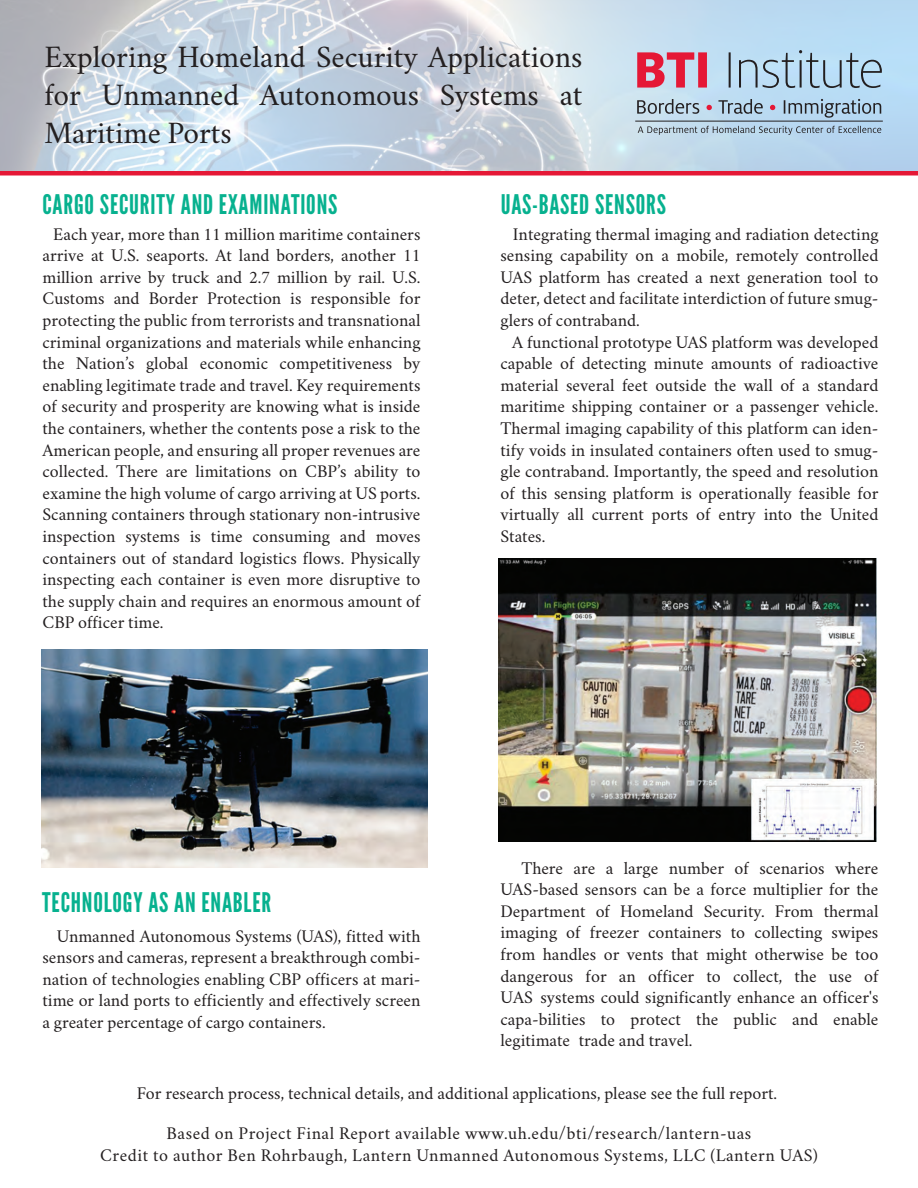
<style>
.page{position:relative;width:918px;height:1188px;background:#fff}
.page>*{position:absolute;margin:0;border:0;box-sizing:border-box;transform-origin:0 0}
.t1{font:31.5px/37.8px "Crimson";color:#231f20;text-align:justify}
.t2{font:27px "League Gothic";letter-spacing:.03em;color:#07b18f}
.t3{font:18px/21.6px "Crimson";color:#231f20;text-align:justify}
.t4{font:18px/21.6px "Crimson";letter-spacing:.03em;color:#231f20;text-align:center}
</style>
<div class="page">
<img style="left:0;top:0;width:918px;height:170px">
<svg style="left:638px;top:126px;width:243px;height:9px"></svg>
<svg style="left:784px;top:99px;width:97px;height:19px"></svg>
<svg style="left:770px;top:105px;width:5px;height:5px"></svg>
<svg style="left:718px;top:99px;width:45px;height:15px"></svg>
<svg style="left:707px;top:105px;width:5px;height:5px"></svg>
<svg style="left:637px;top:99px;width:62px;height:15px"></svg>
<svg style="left:729px;top:50px;width:153px;height:38px"></svg>
<svg style="left:637px;top:52px;width:70px;height:36px"></svg>
<hr style="left:635px;top:121px;width:248px;height:1px;background:#231f20">
<div style="left:0;top:171px;width:918px;height:5px;background:#e51836"></div>
<img style="left:42px;top:650px;width:386px;height:217px">
<img style="left:498px;top:558px;width:378px;height:284px">
<h1 class="t1" style="left:45px;top:34px;width:540px">Exploring Homeland Security Applications for Unmanned Autonomous Systems at Maritime Ports</h1>
<h2 class="t2" style="left:42px;top:188px;width:296px">CARGO SECURITY AND EXAMINATIONS</h2>
<p class="t3" style="left:43px;top:221px;width:380px;text-indent:11px">Each year, more than 11 million maritime containers arrive at U.S. seaports. At land borders, another 11 million arrive by truck and 2.7 million by rail. U.S.<br>Customs and Border Protection is responsible for protecting the public from terrorists and transnational criminal organizations and materials while enhancing the Nation’s global economic competitiveness by enabling legitimate trade and travel. Key requirements of security and prosperity are knowing what is inside the containers, whether the contents pose a risk to the American people, and ensuring all proper revenues are collected. There are limitations on CBP’s ability to examine the high volume of cargo arriving at US ports.<br>Scanning containers through stationary non-intrusive inspection systems is time consuming and moves containers out of standard logistics flows. Physically inspecting each container is even more disruptive to the supply chain and requires an enormous amount of CBP officer time.</p>
<h2 class="t2" style="left:501px;top:188px;width:167px">UAS-BASED SENSORS</h2>
<p class="t3" style="left:501px;top:221px;width:380px;text-indent:12px">Integrating thermal imaging and radiation detecting sensing capability on a mobile, remotely controlled UAS platform has created a next generation tool to deter, detect and facilitate interdiction of future smug&shy;glers of contraband.</p>
<p class="t3" style="left:501px;top:329px;width:380px;text-indent:12px">A functional prototype UAS platform was developed capable of detecting minute amounts of radioactive material several feet outside the wall of a standard maritime shipping container or a passenger vehicle.<br>Thermal imaging capability of this platform can iden&shy;tify voids in insulated containers often used to smug&shy;gle contraband. Importantly, the speed and resolution of this sensing platform is operationally feasible for virtually all current ports of entry into the United States.</p>
<p class="t3" style="left:501px;top:855px;width:380px;text-indent:21px">There are a large number of scenarios where UAS-based sensors can be a force multiplier for the Department of Homeland Security. From thermal imaging of freezer containers to collecting swipes from handles or vents that might otherwise be too dangerous for an officer to collect, the use of UAS systems could significantly enhance an officer's capa-bilities to protect the public and enable legitimate trade and travel.</p>
<p class="t3" style="left:137px;top:1081px;width:642px">For research process, technical details, and additional applications, please see the full report.</p>
<h2 class="t2" style="left:42px;top:887px;width:230px">TECHNOLOGY AS AN ENABLER</h2>
<p class="t3" style="left:43px;top:923px;width:380px;text-indent:14px">Unmanned Autonomous Systems (UAS), fitted with sensors and cameras, represent a breakthrough combi&shy;nation of technologies enabling CBP officers at mari&shy;time or land ports to efficiently and effectively screen a greater percentage of cargo containers.</p>
<p class="t4" style="left:100px;top:1120px;width:719px">Based on Project Final Report available www.uh.edu/bti/research/lantern-uas<br>Credit to author Ben Rohrbaugh, Lantern Unmanned Autonomous Systems, LLC (Lantern UAS)</p>
</div>
